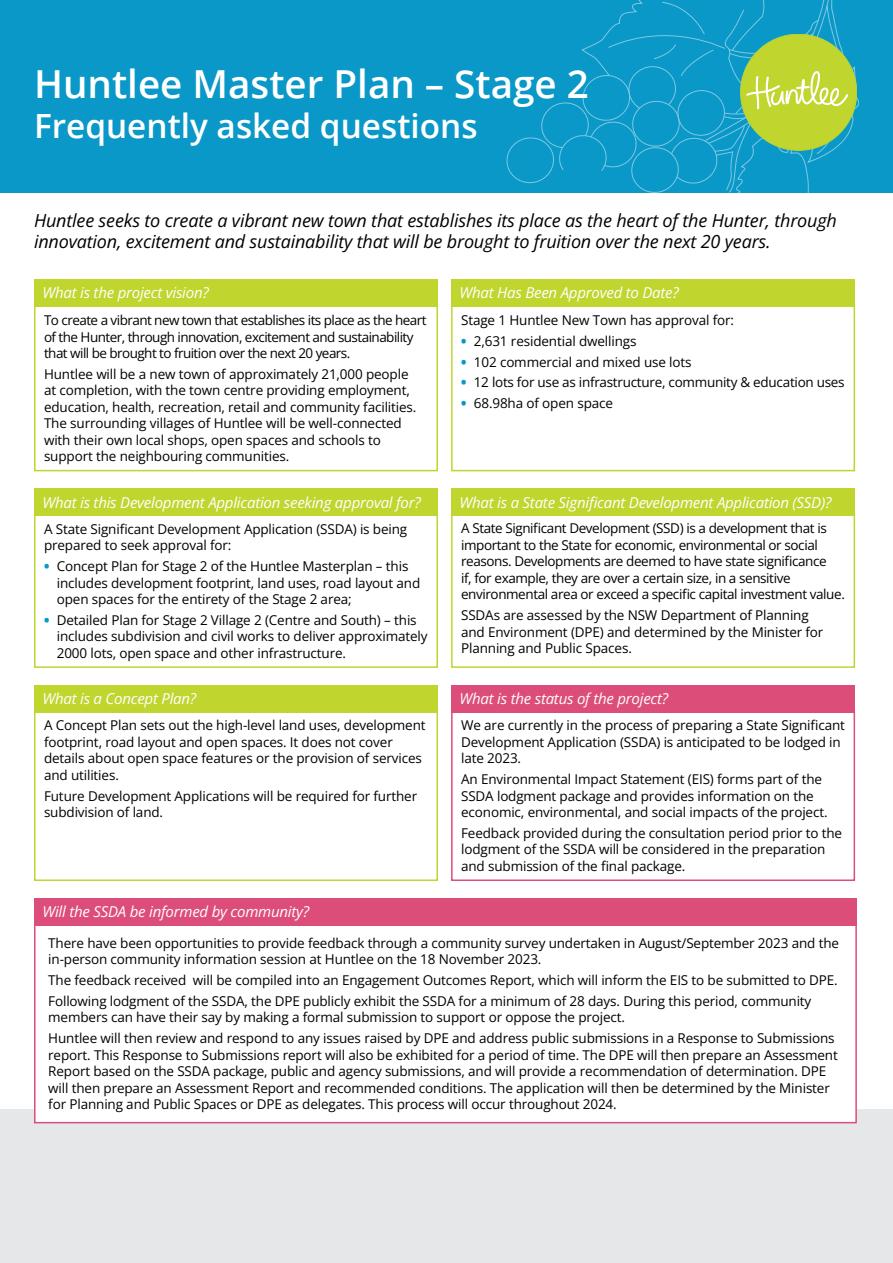
<style>
.page{position:relative;width:893px;height:1263px;background:#fff}
.page>*{position:absolute;margin:0;border:0;box-sizing:border-box;transform-origin:0 0}
.t1{font:600 38.55px "Open Sans";color:#fff}
.t2{font:600 33.3px "Open Sans";color:#fff}
.B1{font:italic 18px/21.6px "Open Sans";letter-spacing:-.01em;color:#000}
.B1_Question{font:italic 15px "Open Sans";letter-spacing:-.015em;color:#fff}
.B1-2{font:13.5px/16.5px "Open Sans";letter-spacing:-.01em;color:#000}
.B1-3{font:13.5px/16.5px "Open Sans";letter-spacing:-.03em;color:#000}
.B1-4{font:13.5px/16.5px "Open Sans";letter-spacing:-.04em;color:#000}
.B1_Bullet{font:13.5px/16.5px "Open Sans";letter-spacing:-.01em;color:#000}
.s1{font-weight:800;color:#0a98c8}
</style>
<div class="page">
<div style="left:0;top:1109px;width:893px;height:154px;background:#e6e7e8"></div>
<div style="left:0;top:0;width:893px;height:193px;background:#0a98c8"></div>
<div style="left:34px;top:711px;width:404px;height:170px;border:2px solid #c1d52f"></div>
<div style="left:34px;top:685px;width:404px;height:27px;background:#c1d52f"></div>
<div style="left:451px;top:711px;width:404px;height:170px;border:2px solid #dd4d79"></div>
<div style="left:451px;top:685px;width:404px;height:27px;background:#dd4d79"></div>
<div style="left:35px;top:925px;width:821px;height:198px;background:#fff"></div>
<div style="left:34px;top:924px;width:823px;height:199px;border:2px solid #dd4d79"></div>
<div style="left:34px;top:898px;width:823px;height:28px;background:#dd4d79"></div>
<div style="left:34px;top:305px;width:404px;height:166px;border:2px solid #c1d52f"></div>
<div style="left:34px;top:279px;width:404px;height:28px;background:#c1d52f"></div>
<div style="left:451px;top:305px;width:404px;height:166px;border:2px solid #c1d52f"></div>
<div style="left:451px;top:279px;width:404px;height:28px;background:#c1d52f"></div>
<div style="left:451px;top:514px;width:404px;height:154px;border:2px solid #c1d52f"></div>
<div style="left:451px;top:488px;width:404px;height:28px;background:#c1d52f"></div>
<div style="left:34px;top:514px;width:404px;height:154px;border:2px solid #c1d52f"></div>
<div style="left:34px;top:488px;width:404px;height:28px;background:#c1d52f"></div>
<svg style="left:507px;top:0;width:352px;height:193px"></svg>
<p class="t1" style="left:34px;top:58px;width:556px">Huntlee Master Plan – Stage 2</p>
<p class="t2" style="left:34px;top:103px;width:445px">Frequently asked questions</p>
<p class="B1" style="left:34px;top:209px;width:804px">Huntlee seeks to create a vibrant new town that establishes its place as the heart of the Hunter, through innovation, excitement and sustainability that will be brought to fruition over the next 20 years.</p>
<p class="B1_Question" style="left:43px;top:282px;width:168px">What is the project vision?</p>
<p class="B1_Question" style="left:460px;top:282px;width:221px">What Has Been Approved to Date?</p>
<p class="B1-4" style="left:44px;top:312px;width:384px">To create a vibrant new town that establishes its place as the heart of the Hunter, through innovation, excitement and sustainability that will be brought to fruition over the next 20 years.</p>
<p class="B1-2" style="left:44px;top:365px;width:374px">Huntlee will be a new town of approximately 21,000 people at completion, with the town centre providing employment, education, health, recreation, retail and community facilities.<br>The surrounding villages of Huntlee will be well-connected with their own local shops, open spaces and schools to support the neighbouring communities.</p>
<p class="B1-2" style="left:461px;top:312px;width:275px">Stage 1 Huntlee New Town has approval for:</p>
<p class="B1-2" style="left:461px;top:332px;width:177px"><span class="s1">•</span> 2,631 residential dwellings</p>
<p class="B1-2" style="left:461px;top:353px;width:232px"><span class="s1">•</span> 102 commercial and mixed use lots</p>
<p class="B1-2" style="left:461px;top:374px;width:385px"><span class="s1">•</span> 12 lots for use as infrastructure, community &amp; education uses</p>
<p class="B1-2" style="left:461px;top:395px;width:153px"><span class="s1">•</span> 68.98ha of open space</p>
<p class="B1_Question" style="left:43px;top:492px;width:380px">What is this Development Application seeking approval for?</p>
<p class="B1_Question" style="left:460px;top:492px;width:373px">What is a State Significant Development Application (SSD)?</p>
<p class="B1_Bullet" style="left:44px;top:520px;width:365px">A State Significant Development Application (SSDA) is being prepared to seek approval for:</p>
<p class="B1-2" style="left:57px;top:558px;width:365px;text-indent:-13px"><span class="s1">•</span> Concept Plan for Stage 2 of the Huntlee Masterplan – this includes development footprint, land uses, road layout and open spaces for the entirety of the Stage 2 area;</p>
<p class="B1-2" style="left:57px;top:611px;width:372px;text-indent:-13px"><span class="s1">•</span> Detailed Plan for Stage 2 Village 2 (Centre and South) – this includes subdivision and civil works to deliver approximately<br>2000 lots, open space and other infrastructure.</p>
<p class="B1-3" style="left:461px;top:520px;width:385px">A State Significant Development (SSD) is a development that is important to the State for economic, environmental or social reasons. Developments are deemed to have state significance<br>if, for example, they are over a certain size, in a sensitive environmental area or exceed a specific capital investment value.</p>
<p class="B1-2" style="left:461px;top:607px;width:364px">SSDAs are assessed by the NSW Department of Planning and Environment (DPE) and determined by the Minister for<br>Planning and Public Spaces.</p>
<p class="B1_Question" style="left:43px;top:688px;width:155px">What is a Concept Plan?</p>
<p class="B1_Question" style="left:460px;top:688px;width:210px">What is the status of the project?</p>
<p class="B1-2" style="left:44px;top:717px;width:383px">A Concept Plan sets out the high-level land uses, development footprint, road layout and open spaces. It does not cover details about open space features or the provision of services and utilities.</p>
<p class="B1-2" style="left:44px;top:787px;width:375px">Future Development Applications will be required for further subdivision of land.</p>
<p class="B1-2" style="left:461px;top:717px;width:385px">We are currently in the process of preparing a State Significant<br>Development Application (SSDA) is anticipated to be lodged in late 2023.</p>
<p class="B1-2" style="left:461px;top:771px;width:368px">An Environmental Impact Statement (EIS) forms part of the<br>SSDA lodgment package and provides information on the economic, environmental, and social impacts of the project.</p>
<p class="B1-2" style="left:461px;top:824px;width:383px">Feedback provided during the consultation period prior to the lodgment of the SSDA will be considered in the preparation and submission of the final package.</p>
<p class="B1_Question" style="left:43px;top:901px;width:268px">Will the SSDA be informed by community?</p>
<p class="B1-2" style="left:48px;top:934px;width:792px">There have been opportunities to provide feedback through a community survey undertaken in August/September 2023 and the in-person community information session at Huntlee on the 18 November 2023.</p>
<p class="B1-2" style="left:48px;top:972px;width:791px">The feedback received will be compiled into an Engagement Outcomes Report, which will inform the EIS to be submitted to DPE.</p>
<p class="B1-2" style="left:48px;top:992px;width:765px">Following lodgment of the SSDA, the DPE publicly exhibit the SSDA for a minimum of 28 days. During this period, community members can have their say by making a formal submission to support or oppose the project.</p>
<p class="B1-2" style="left:48px;top:1030px;width:791px">Huntlee will then review and respond to any issues raised by DPE and address public submissions in a Response to Submissions report. This Response to Submissions report will also be exhibited for a period of time. The DPE will then prepare an Assessment Report based on the SSDA package, public and agency submissions, and will provide a recommendation of determination. DPE will then prepare an Assessment Report and recommended conditions. The application will then be determined by the Minister for Planning and Public Spaces or DPE as delegates. This process will occur throughout 2024.</p>
</div>
